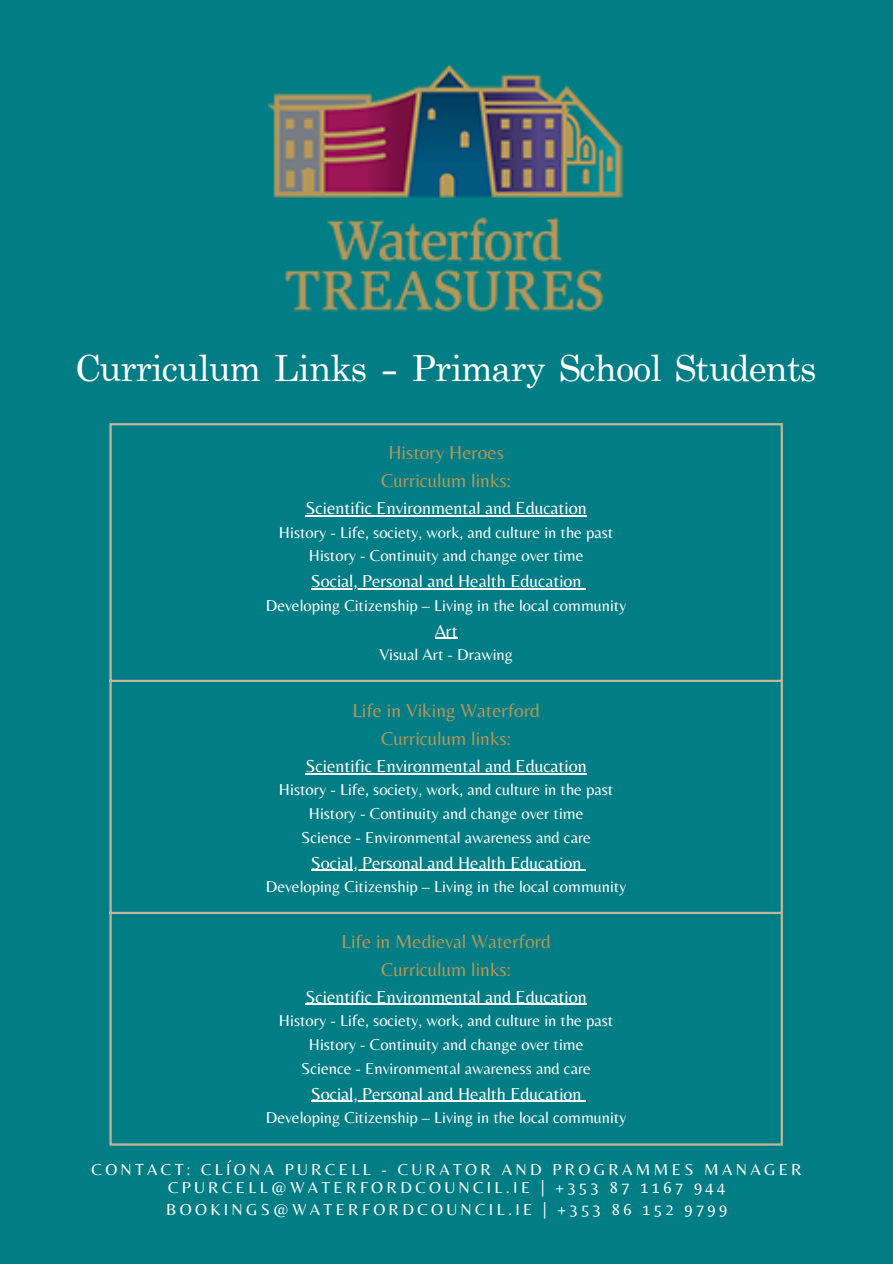
<style>
.page{position:relative;width:893px;height:1264px;background:#fff}
.page>*{position:absolute;margin:0;border:0;box-sizing:border-box;transform-origin:0 0}
.t1{font:36px "Apple Myungjo";color:#fff}
.t2{font:19.5px "Belleza";color:#b3975a}
.t3{font:18px "Belleza";color:#fff}
.t4{font:16.5px "Belleza";color:#fff}
.t5{font:16.5px/18px "Belleza";letter-spacing:.2em;color:#fff;text-align:center}
</style>
<div class="page">
<div style="left:0;top:0;width:892px;height:1263px;background:#007d85"></div>
<hr style="left:305px;top:515px;width:281px;height:1px;background:#fff">
<hr style="left:311px;top:588px;width:270px;height:1px;background:#fff">
<svg style="left:435px;top:638px;width:22px;height:1px"></svg>
<hr style="left:305px;top:773px;width:281px;height:1px;background:#fff">
<hr style="left:311px;top:869px;width:270px;height:1px;background:#fff">
<hr style="left:305px;top:1003px;width:281px;height:2px;background:#fff">
<hr style="left:311px;top:1100px;width:270px;height:1px;background:#fff">
<hr style="left:109px;top:425px;width:3px;height:718px;background:#c2b59b">
<hr style="left:780px;top:425px;width:2px;height:718px;background:#c2b59b">
<hr style="left:109px;top:423px;width:673px;height:2px;background:#c2b59b">
<hr style="left:109px;top:679px;width:673px;height:3px;background:#c2b59b">
<hr style="left:109px;top:911px;width:673px;height:3px;background:#c2b59b">
<hr style="left:109px;top:1143px;width:673px;height:2px;background:#c2b59b">
<img style="left:268px;top:64px;width:356px;height:248px">
<p class="t1" style="left:77px;top:355px;width:739px">Curriculum Links - Primary School Students</p>
<p class="t2" style="left:388px;top:441px;width:117px">History Heroes</p>
<h1 class="t2" style="left:381px;top:469px;width:131px">Curriculum links:</h1>
<p class="t3" style="left:305px;top:497px;width:283px">Scientific Environmental and Education</p>
<p class="t4" style="left:279px;top:522px;width:336px">History - Life, society, work, and culture in the past</p>
<p class="t4" style="left:309px;top:546px;width:276px">History - Continuity and change over time</p>
<p class="t3" style="left:311px;top:570px;width:272px">Social, Personal and Health Education</p>
<p class="t4" style="left:266px;top:595px;width:362px">Developing Citizenship – Living in the local community</p>
<p class="t3" style="left:434px;top:620px;width:24px">Art</p>
<p class="t4" style="left:379px;top:645px;width:135px">Visual Art - Drawing</p>
<p class="t2" style="left:352px;top:698px;width:189px">Life in Viking Waterford</p>
<p class="t2" style="left:381px;top:726px;width:131px">Curriculum links:</p>
<p class="t3" style="left:305px;top:755px;width:283px">Scientific Environmental and Education</p>
<p class="t4" style="left:279px;top:780px;width:336px">History - Life, society, work, and culture in the past</p>
<p class="t4" style="left:309px;top:803px;width:276px">History - Continuity and change over time</p>
<p class="t4" style="left:301px;top:827px;width:291px">Science - Environmental awareness and care</p>
<p class="t3" style="left:311px;top:852px;width:272px">Social, Personal and Health Education</p>
<p class="t4" style="left:266px;top:877px;width:362px">Developing Citizenship – Living in the local community</p>
<p class="t2" style="left:341px;top:929px;width:211px">Life in Medieval Waterford</p>
<p class="t2" style="left:381px;top:957px;width:131px">Curriculum links:</p>
<p class="t3" style="left:305px;top:986px;width:283px">Scientific Environmental and Education</p>
<p class="t4" style="left:279px;top:1011px;width:336px">History - Life, society, work, and culture in the past</p>
<p class="t4" style="left:309px;top:1034px;width:276px">History - Continuity and change over time</p>
<p class="t4" style="left:301px;top:1058px;width:291px">Science - Environmental awareness and care</p>
<p class="t3" style="left:311px;top:1082px;width:272px">Social, Personal and Health Education</p>
<p class="t4" style="left:266px;top:1107px;width:362px">Developing Citizenship – Living in the local community</p>
<p class="t5" style="left:92px;top:1160px;width:711px">CONTACT: CLÍONA PURCELL - CURATOR AND PROGRAMMES MANAGER<br>CPURCELL@WATERFORDCOUNCIL.IE | +353 87 1167 944</p>
<p class="t5" style="left:166px;top:1200px;width:563px">BOOKINGS@WATERFORDCOUNCIL.IE | +353 86 152 9799</p>
</div>
